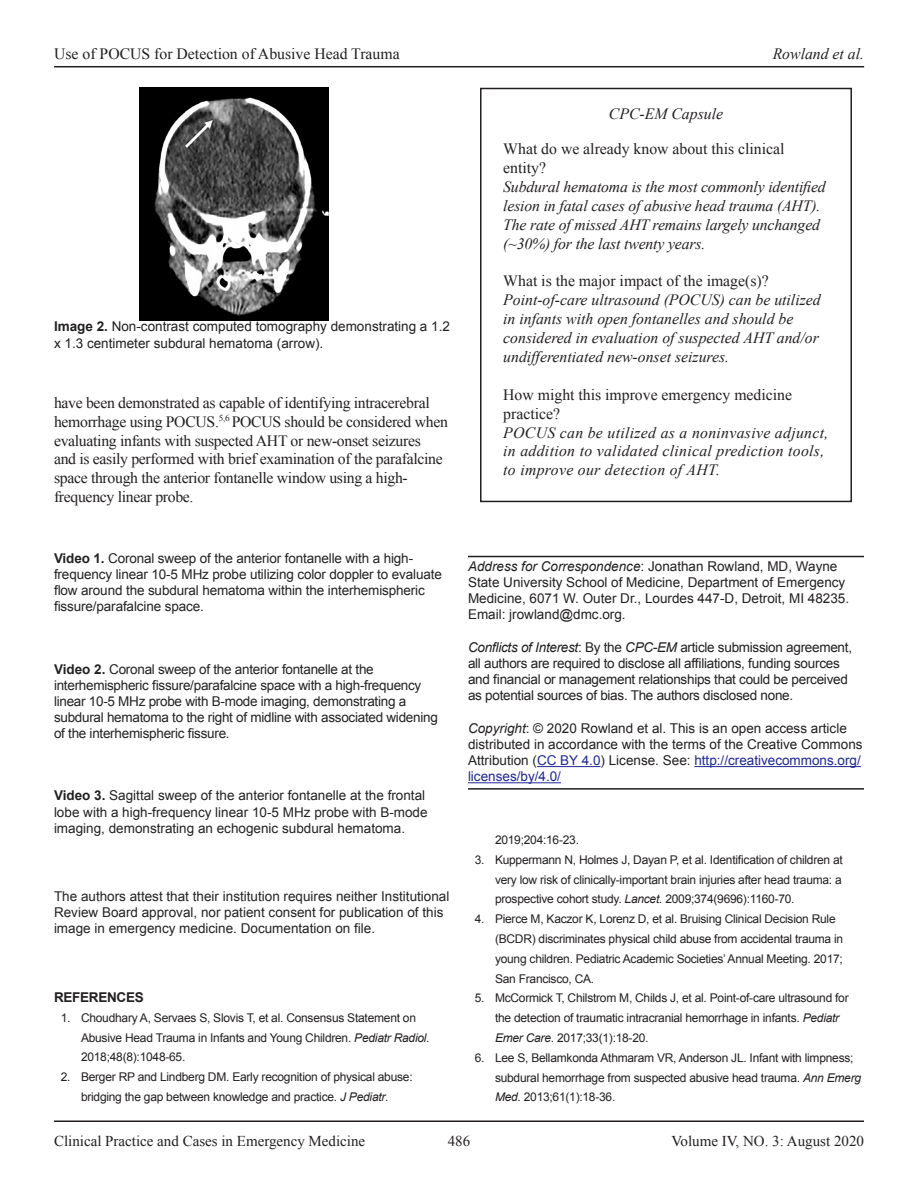
<style>
.page{position:relative;width:918px;height:1188px;background:#fff}
.page>*{position:absolute;margin:0;border:0;box-sizing:border-box;transform-origin:0 0}
.Capsule_Summary_answ{font:italic 15.75px/18.9px "Times New Roman";color:#231f20}
.Capsule_Summary_answ-2{font:15.75px/18.9px "Times New Roman";letter-spacing:-.02em;color:#231f20}
.Capsule_Summary_answ-3{font:15.75px/18.9px "Times New Roman";color:#231f20}
.Capsule_Summary_answ-4{font:italic 15.75px/18.9px "Times New Roman";letter-spacing:.02em;color:#231f20}
.Body_Text__15{font:italic 15.75px "Times New Roman";color:#231f20}
.t1{font:15px "Times New Roman";color:#231f20}
.t2{font:13.5px/16.2px "Arial";letter-spacing:-.01em;color:#222}
.t3{font:13.5px/16.2px "Arial";color:#231f20}
.t4{font:13.5px/16.2px "Arial";letter-spacing:-.02em;color:#231f20}
.t5{font:700 13.5px "Arial";letter-spacing:-.02em;color:#231f20}
.t6{font:12px/19.8px "Arial";letter-spacing:-.02em;color:#231f20}
.s1{font-weight:700}
.s2{font-style:italic}
.s3{color:#1f2796}
</style>
<div class="page">
<hr style="left:54px;top:1120px;width:810px;height:2px;background:#231f20">
<hr style="left:54px;top:66px;width:810px;height:1px;background:#231f20">
<div style="left:480px;top:88px;width:372px;height:414px;border:2px solid #231f20"></div>
<hr style="left:468px;top:556px;width:396px;height:1px;background:#231f20">
<hr style="left:537px;top:766px;width:64px;height:1px;background:#1f2796">
<hr style="left:694px;top:766px;width:167px;height:1px;background:#1f2796">
<hr style="left:468px;top:788px;width:396px;height:2px;background:#231f20">
<hr style="left:468px;top:782px;width:93px;height:1px;background:#1f2796">
<img style="left:139px;top:88px;width:189px;height:232px">
<h1 class="Capsule_Summary_answ-3" style="left:54px;top:44px;width:347px">Use of POCUS for Detection of Abusive Head Trauma</h1>
<h1 class="Capsule_Summary_answ" style="left:773px;top:44px;width:93px">Rowland et al.</h1>
<p class="t3" style="left:54px;top:319px;width:397px"><span class="s1">Image 2.</span> Non-contrast computed tomography demonstrating a 1.2 x 1.3 centimeter subdural hematoma (arrow).</p>
<p class="Capsule_Summary_answ-2" style="left:54px;top:393px;width:395px">have been demonstrated as capable of identifying intracerebral hemorrhage using POCUS.<sup>5,6</sup> POCUS should be considered when evaluating infants with suspected AHT or new-onset seizures<br>and is easily performed with brief examination of the parafalcine space through the anterior fontanelle window using a high&shy;frequency linear probe.</p>
<p class="Body_Text__15" style="left:609px;top:103px;width:116px">CPC-EM Capsule</p>
<p class="Capsule_Summary_answ-3" style="left:503px;top:139px;width:283px">What do we already know about this clinical entity?</p>
<p class="Capsule_Summary_answ" style="left:503px;top:177px;width:324px">Subdural hematoma is the most commonly identified lesion in fatal cases of abusive head trauma (AHT).<br>The rate of missed AHT remains largely unchanged (~30%) for the last twenty years.</p>
<p class="Capsule_Summary_answ-3" style="left:503px;top:271px;width:267px">What is the major impact of the image(s)?</p>
<p class="Capsule_Summary_answ" style="left:503px;top:290px;width:319px">Point-of-care ultrasound (POCUS) can be utilized in infants with open fontanelles and should be considered in evaluation of suspected AHT and/or undifferentiated new-onset seizures.</p>
<p class="Capsule_Summary_answ-3" style="left:503px;top:385px;width:290px">How might this improve emergency medicine practice?</p>
<p class="Capsule_Summary_answ-4" style="left:503px;top:422px;width:327px">POCUS can be utilized as a noninvasive adjunct, in addition to validated clinical prediction tools, to improve our detection of AHT.</p>
<p class="t2" style="left:54px;top:550px;width:390px"><span class="s1">Video 1.</span> Coronal sweep of the anterior fontanelle with a high&shy;frequency linear 10-5 MHz probe utilizing color doppler to evaluate flow around the subdural hematoma within the interhemispheric fissure/parafalcine space.</p>
<p class="t2" style="left:54px;top:661px;width:385px"><span class="s1">Video 2.</span> Coronal sweep of the anterior fontanelle at the interhemispheric fissure/parafalcine space with a high-frequency linear 10-5 MHz probe with B-mode imaging, demonstrating a subdural hematoma to the right of midline with associated widening of the interhemispheric fissure.</p>
<p class="t2" style="left:54px;top:788px;width:375px"><span class="s1">Video 3.</span> Sagittal sweep of the anterior fontanelle at the frontal lobe with a high-frequency linear 10-5 MHz probe with B-mode imaging, demonstrating an echogenic subdural hematoma.</p>
<p class="t2" style="left:54px;top:888px;width:397px">The authors attest that their institution requires neither Institutional<br>Review Board approval, nor patient consent for publication of this image in emergency medicine. Documentation on file.</p>
<p class="t5" style="left:54px;top:988px;width:91px">REFERENCES</p>
<p class="t6" style="left:81px;top:1008px;width:350px;text-indent:-20px">1. Choudhary A, Servaes S, Slovis T, et al. Consensus Statement on<br>Abusive Head Trauma in Infants and Young Children. <span class="s2">Pediatr Radiol</span>.<br>2018;48(8):1048-65.</p>
<p class="t6" style="left:61px;top:1067px;width:353px;text-align:center">2. Berger RP and Lindberg DM. Early recognition of physical abuse: bridging the gap between knowledge and practice. <span class="s2">J Pediatr</span>.</p>
<p class="t3" style="left:468px;top:558px;width:383px"><span class="s2">Address for Correspondence</span>: Jonathan Rowland, MD, Wayne State University School of Medicine, Department of Emergency Medicine, 6071 W. Outer Dr., Lourdes 447-D, Detroit, MI 48235.<br>Email: jrowland@dmc.org.</p>
<p class="t4" style="left:468px;top:639px;width:386px"><span class="s2">Conflicts of Interest</span>: By the <span class="s2">CPC-EM</span> article submission agreement, all authors are required to disclose all affiliations, funding sources and financial or management relationships that could be perceived as potential sources of bias. The authors disclosed none.</p>
<p class="t3" style="left:468px;top:720px;width:396px"><span class="s2">Copyright</span>: © 2020 Rowland et al. This is an open access article distributed in accordance with the terms of the Creative Commons Attribution (<span class="s3">CC BY 4.0</span>) License. See: <span class="s3">http://creativecommons.org/ licenses/by/4.0/</span></p>
<p class="t6" style="left:495px;top:830px;width:86px">2019;204:16-23.</p>
<p class="t6" style="left:495px;top:850px;width:349px;text-align:justify;text-indent:-20px">3. Kuppermann N, Holmes J, Dayan P, et al. Identification of children at very low risk of clinically-important brain injuries after head trauma: a prospective cohort study. <span class="s2">Lancet.</span> 2009;374(9696):1160-70.</p>
<p class="t6" style="left:495px;top:909px;width:350px;text-indent:-20px">4. Pierce M, Kaczor K, Lorenz D, et al. Bruising Clinical Decision Rule (BCDR) discriminates physical child abuse from accidental trauma in young children. Pediatric Academic Societies’ Annual Meeting. 2017; San Francisco, CA.</p>
<p class="t6" style="left:495px;top:989px;width:355px;text-indent:-20px">5. McCormick T, Chilstrom M, Childs J, et al. Point-of-care ultrasound for the detection of traumatic intracranial hemorrhage in infants. <span class="s2">Pediatr<br>Emer Care</span>. 2017;33(1):18-20.</p>
<p class="t6" style="left:495px;top:1048px;width:368px;text-indent:-20px">6. Lee S, Bellamkonda Athmaram VR, Anderson JL. Infant with limpness; subdural hemorrhage from suspected abusive head trauma. <span class="s2">Ann Emerg<br>Med</span>. 2013;61(1):18-36.</p>
<p class="t1" style="left:54px;top:1131px;width:313px">Clinical Practice and Cases in Emergency Medicine</p>
<p class="t1" style="left:448px;top:1131px;width:24px">486</p>
<p class="t1" style="left:672px;top:1131px;width:194px">Volume IV, NO. 3: August 2020</p>
</div>
